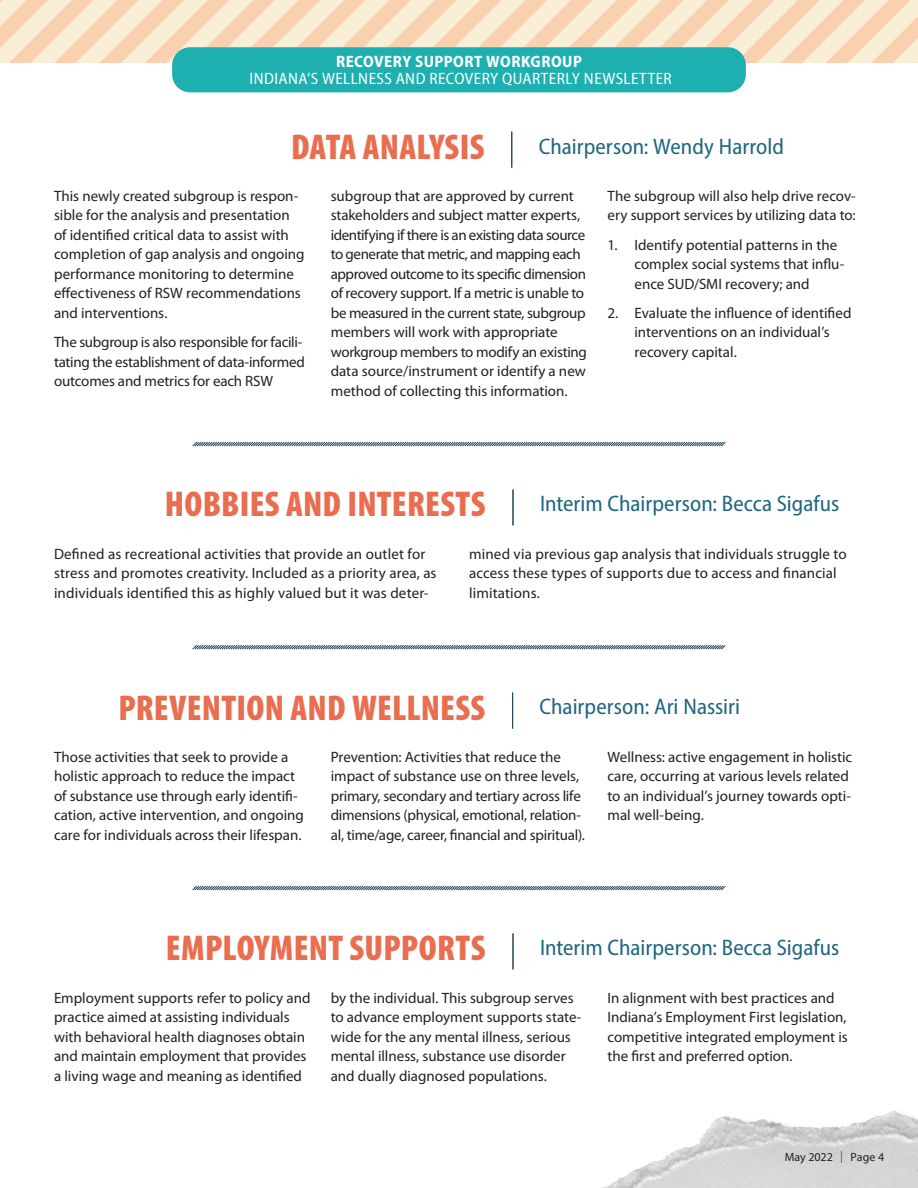
<style>
.page{position:relative;width:918px;height:1188px;background:#fff}
.page>*{position:absolute;margin:0;border:0;box-sizing:border-box;transform-origin:0 0}
.H1-v2{font:900 condensed 36px "Myriad Pro";letter-spacing:.005em;color:#e96e4f}
.t1{font:semi-condensed 22.5px "Myriad Pro";color:#1d6580}
.t2{font:semi-condensed 16.5px "Myriad Pro";letter-spacing:.025em;color:#fff}
.t3{font:700 semi-condensed 16.5px "Myriad Pro";letter-spacing:.03em;color:#fff}
.t4{font:15px/19.5px "Myriad Pro";color:#231f20}
.t5{font:15px/19.5px "Myriad Pro";letter-spacing:-.02em;color:#231f20}
.t6{font:12px "Myriad Pro";color:#231f20}
.s1{font-weight:300;font-stretch:condensed}
</style>
<div class="page">
<img style="left:601px;top:1111px;width:317px;height:77px">
<svg style="left:0;top:0;width:918px;height:93px;background:#f8e0c5"></svg>
<div style="left:0;top:63px;width:918px;height:27px;background:#fff"></div>
<div style="left:172px;top:47px;width:574px;height:45px;background:#1eb0b0;border-radius:18px"></div>
<hr style="left:512px;top:693px;width:1px;height:36px;background:#234553">
<hr style="left:513px;top:489px;width:1px;height:36px;background:#234553">
<svg style="left:192px;top:645px;width:534px;height:5px;background:#93a3aa"></svg>
<hr style="left:511px;top:132px;width:1px;height:36px;background:#234553">
<svg style="left:192px;top:441px;width:534px;height:6px"></svg>
<svg style="left:192px;top:885px;width:534px;height:6px"></svg>
<hr style="left:513px;top:933px;width:1px;height:36px;background:#234553">
<p class="t3" style="left:336px;top:51px;width:247px">RECOVERY SUPPORT WORKGROUP</p>
<p class="t2" style="left:250px;top:68px;width:424px">INDIANA’S WELLNESS AND RECOVERY QUARTERLY NEWSLETTER</p>
<h1 class="H1-v2" style="left:291px;top:124px;width:195px">DATA ANALYSIS</h1>
<h2 class="t1" style="left:539px;top:132px;width:247px">Chairperson: Wendy Harrold</h2>
<p class="t4" style="left:54px;top:186px;width:252px">This newly created subgroup is respon&shy;sible for the analysis and presentation of identified critical data to assist with completion of gap analysis and ongoing performance monitoring to determine effectiveness of RSW recommendations and interventions.</p>
<p class="t5" style="left:54px;top:332px;width:253px">The subgroup is also responsible for facili&shy;tating the establishment of data-informed outcomes and metrics for each RSW</p>
<p class="t4" style="left:331px;top:186px;width:258px">subgroup that are approved by current stakeholders and subject matter experts, identifying if there is an existing data source to generate that metric, and mapping each approved outcome to its specific dimension of recovery support. If a metric is unable to be measured in the current state, subgroup members will work with appropriate workgroup members to modify an existing data source/instrument or identify a new method of collecting this information.</p>
<p class="t4" style="left:608px;top:186px;width:250px">The subgroup will also help drive recov&shy;ery support services by utilizing data to:</p>
<p class="t4" style="left:634px;top:235px;width:211px;text-indent:-27px">1. Identify potential patterns in the complex social systems that influ&shy;ence SUD/SMI recovery; and</p>
<p class="t4" style="left:634px;top:303px;width:219px;text-indent:-27px">2. Evaluate the influence of identified interventions on an individual’s recovery capital.</p>
<h1 class="H1-v2" style="left:165px;top:481px;width:322px">HOBBIES AND INTERESTS</h1>
<h2 class="t1" style="left:540px;top:490px;width:301px">Interim Chairperson: Becca Sigafus</h2>
<p class="t4" style="left:54px;top:544px;width:384px">Defined as recreational activities that provide an outlet for stress and promotes creativity. Included as a priority area, as individuals identified this as highly valued but it was deter-</p>
<p class="t4" style="left:469px;top:544px;width:379px">mined via previous gap analysis that individuals struggle to access these types of supports due to access and financial limitations.</p>
<h1 class="H1-v2" style="left:118px;top:684px;width:368px">PREVENTION AND WELLNESS</h1>
<h2 class="t1" style="left:540px;top:693px;width:202px">Chairperson: Ari Nassiri</h2>
<p class="t4" style="left:54px;top:747px;width:251px">Those activities that seek to provide a holistic approach to reduce the impact of substance use through early identifi&shy;cation, active intervention, and ongoing care for individuals across their lifespan.</p>
<p class="t4" style="left:331px;top:747px;width:256px">Prevention: Activities that reduce the impact of substance use on three levels, primary, secondary and tertiary across life dimensions (physical, emotional, relation&shy;al, time/age, career, financial and spiritual).</p>
<p class="t4" style="left:608px;top:747px;width:246px">Wellness: active engagement in holistic care, occurring at various levels related to an individual’s journey towards opti&shy;mal well-being.</p>
<h1 class="H1-v2" style="left:166px;top:925px;width:321px">EMPLOYMENT SUPPORTS</h1>
<h2 class="t1" style="left:540px;top:934px;width:301px">Interim Chairperson: Becca Sigafus</h2>
<p class="t4" style="left:54px;top:988px;width:258px">Employment supports refer to policy and practice aimed at assisting individuals with behavioral health diagnoses obtain and maintain employment that provides a living wage and meaning as identified</p>
<p class="t4" style="left:331px;top:988px;width:252px">by the individual. This subgroup serves to advance employment supports state&shy;wide for the any mental illness, serious mental illness, substance use disorder and dually diagnosed populations.</p>
<p class="t4" style="left:608px;top:988px;width:242px">In alignment with best practices and Indiana’s Employment First legislation, competitive integrated employment is the first and preferred option.</p>
<p class="t6" style="left:785px;top:1150px;width:101px">May 2022 <span class="s1">|</span> Page 4</p>
</div>
